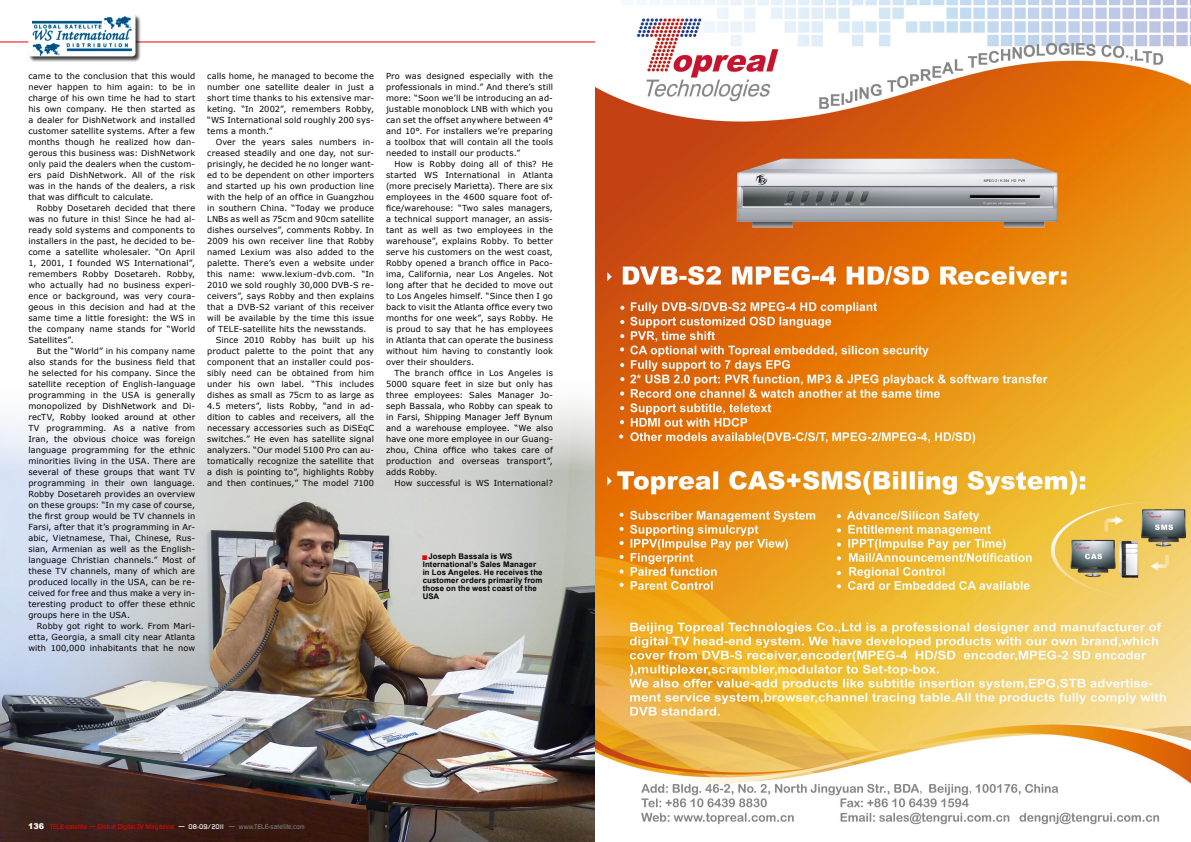
<style>
.page{position:relative;width:1191px;height:842px;background:#fff}
.page>*{position:absolute;margin:0;border:0;box-sizing:border-box;transform-origin:0 0}
.t1{font:10px "Arial";color:#e3020a}
.t2{font:8.3px/11px "Verdana";letter-spacing:.015em;color:#000;text-align:justify}
.t3{font:700 7.8px/8px "Arial";letter-spacing:.02em;color:#000}
.t4{font:500 6.5px "Digital";color:#e3000b}
.s1{font-family:"Arial";font-weight:900;font-size:8px;color:#fff}
.s2{color:#fff}
.s3{color:#7a7b7a}
</style>
<div class="page">
<img style="left:0;top:404px;width:595px;height:438px">
<hr style="left:0;top:42px;width:595px;height:1px;background:#e3000b">
<div style="left:28px;top:14px;width:113px;height:48px;background:#000;opacity:.75"></div>
<div style="left:28px;top:14px;width:107px;height:42px;background:#fff;border-radius:3px"></div>
<img style="left:32px;top:16px;width:100px;height:39px">
<img style="left:595px;top:0;width:596px;height:825px">
<p class="t2" style="left:28px;top:71px;width:168px">came to the conclusion that this would never happen to him again: to be in charge of his own time he had to start his own company. He then started as a dealer for DishNetwork and installed customer satellite systems. After a few months though he realized how dan&shy;gerous this business was: DishNetwork only paid the dealers when the custom&shy;ers paid DishNetwork. All of the risk was in the hands of the dealers, a risk that was difficult to calculate.</p>
<p class="t2" style="left:28px;top:203px;width:168px;text-indent:9px">Robby Dosetareh decided that there was no future in this! Since he had al&shy;ready sold systems and components to installers in the past, he decided to be&shy;come a satellite wholesaler. “On April 1, 2001, I founded WS International”, remembers Robby Dosetareh. Robby, who actually had no business experi&shy;ence or background, was very coura&shy;geous in this decision and had at the same time a little foresight: the WS in the company name stands for “World Satellites”.</p>
<p class="t2" style="left:28px;top:346px;width:168px;text-indent:9px">But the “World” in his company name also stands for the business field that he selected for his company. Since the satellite reception of English-language programming in the USA is generally monopolized by DishNetwork and Di&shy;recTV, Robby looked around at other TV programming. As a native from Iran, the obvious choice was foreign language programming for the ethnic minorities living in the USA. There are several of these groups that want TV programming in their own language.<br>Robby Dosetareh provides an overview on these groups: “In my case of course, the first group would be TV channels in Farsi, after that it’s programming in Ar&shy;abic, Vietnamese, Thai, Chinese, Rus&shy;sian, Armenian as well as the English&shy;language Christian channels.” Most of these TV channels, many of which are produced locally in the USA, can be re&shy;ceived for free and thus make a very in&shy;teresting product to offer these ethnic groups here in the USA.</p>
<p class="t2" style="left:28px;top:621px;width:168px;text-indent:9px">Robby got right to work. From Mari&shy;etta, Georgia, a small city near Atlanta with 100,000 inhabitants that he now</p>
<p class="t2" style="left:207px;top:71px;width:168px">calls home, he managed to become the number one satellite dealer in just a short time thanks to his extensive mar&shy;keting. “In 2002”, remembers Robby, “WS International sold roughly 200 sys&shy;tems a month.”</p>
<p class="t2" style="left:216px;top:137px;width:160px">Over the years sales numbers in-</p>
<p class="t2" style="left:207px;top:148px;width:168px">creased steadily and one day, not sur-</p>
<p class="t2" style="left:207px;top:159px;width:168px">prisingly, he decided he no longer want-</p>
<p class="t2" style="left:207px;top:170px;width:168px">ed to be dependent on other importers</p>
<p class="t2" style="left:207px;top:181px;width:168px">and started up his own production line</p>
<p class="t2" style="left:207px;top:192px;width:168px">with the help of an office in Guangzhou</p>
<p class="t2" style="left:207px;top:203px;width:168px">in southern China. “Today we produce</p>
<p class="t2" style="left:207px;top:214px;width:168px">LNBs as well as 75cm and 90cm satellite</p>
<p class="t2" style="left:207px;top:225px;width:168px">dishes ourselves”, comments Robby. In</p>
<p class="t2" style="left:207px;top:236px;width:168px">2009 his own receiver line that Robby</p>
<p class="t2" style="left:207px;top:247px;width:168px">named Lexium was also added to the</p>
<p class="t2" style="left:207px;top:258px;width:168px">palette. There’s even a website under</p>
<p class="t2" style="left:207px;top:269px;width:168px">this name: www.lexium-dvb.com. “In</p>
<p class="t2" style="left:207px;top:280px;width:168px">2010 we sold roughly 30,000 DVB-S re-</p>
<p class="t2" style="left:207px;top:291px;width:168px">ceivers”, says Robby and then explains</p>
<p class="t2" style="left:207px;top:302px;width:168px">that a DVB-S2 variant of this receiver</p>
<p class="t2" style="left:207px;top:313px;width:168px">will be available by the time this issue</p>
<p class="t2" style="left:207px;top:324px;width:161px">of TELE-satellite hits the newsstands.</p>
<p class="t2" style="left:216px;top:335px;width:160px">Since 2010 Robby has built up his</p>
<p class="t2" style="left:207px;top:346px;width:168px">product palette to the point that any</p>
<p class="t2" style="left:207px;top:357px;width:168px">component that an installer could pos-</p>
<p class="t2" style="left:207px;top:368px;width:168px">sibly need can be obtained from him</p>
<p class="t2" style="left:207px;top:379px;width:168px">under his own label. “This includes</p>
<p class="t2" style="left:207px;top:390px;width:168px">dishes as small as 75cm to as large as</p>
<p class="t2" style="left:207px;top:401px;width:168px">4.5 meters”, lists Robby, “and in ad-</p>
<p class="t2" style="left:207px;top:412px;width:168px">dition to cables and receivers, all the</p>
<p class="t2" style="left:207px;top:423px;width:168px">necessary accessories such as DiSEqC</p>
<p class="t2" style="left:207px;top:434px;width:168px">switches.” He even has satellite signal</p>
<p class="t2" style="left:207px;top:445px;width:168px">analyzers. “Our model 5100 Pro can au-</p>
<p class="t2" style="left:207px;top:456px;width:168px">tomatically recognize the satellite that</p>
<p class="t2" style="left:207px;top:467px;width:168px">a dish is pointing to”, highlights Robby</p>
<p class="t2" style="left:207px;top:478px;width:168px">and then continues,” The model 7100</p>
<p class="t2" style="left:386px;top:71px;width:168px">Pro was designed especially with the professionals in mind.” And there’s still more: “Soon we’ll be introducing an ad&shy;justable monoblock LNB with which you can set the offset anywhere between 4° and 10°. For installers we’re preparing a toolbox that will contain all the tools needed to install our products.”</p>
<p class="t2" style="left:386px;top:158px;width:168px;text-indent:9px">How is Robby doing all of this? He started WS International in Atlanta (more precisely Marietta). There are six employees in the 4600 square foot of&shy;fice/warehouse: “Two sales managers, a technical support manager, an assis&shy;tant as well as two employees in the warehouse”, explains Robby. To better serve his customers on the west coast, Robby opened a branch office in Paco&shy;ima, California, near Los Angeles. Not long after that he decided to move out to Los Angeles himself. “Since then I go back to visit the Atlanta office every two months for one week”, says Robby. He is proud to say that he has employees in Atlanta that can operate the business without him having to constantly look over their shoulders.</p>
<p class="t2" style="left:386px;top:367px;width:168px;text-indent:9px">The branch office in Los Angeles is 5000 square feet in size but only has three employees: Sales Manager Jo&shy;seph Bassala, who Robby can speak to in Farsi, Shipping Manager Jeff Bynum and a warehouse employee. “We also have one more employee in our Guang&shy;zhou, China office who takes care of production and overseas transport”, adds Robby.</p>
<p class="t2" style="left:394px;top:477px;width:160px">How successful is WS International?</p>
<p class="t3" style="left:423px;top:553px;width:121px;text-indent:6px">Joseph Bassala is WS<br>International’s Sales Manager in Los Angeles. He receives the customer orders primarily from those on the west coast of the<br>USA</p>
<p class="t1" style="left:422px;top:549px;width:8px">■</p>
<p class="t4" style="left:28px;top:823px;width:278px"><span class="s1">136</span> TELE-satellite — Global Digital TV Magazine <span class="s2">— 08-09/2011</span> <span class="s3">— www.TELE-satellite.com</span></p>
</div>
